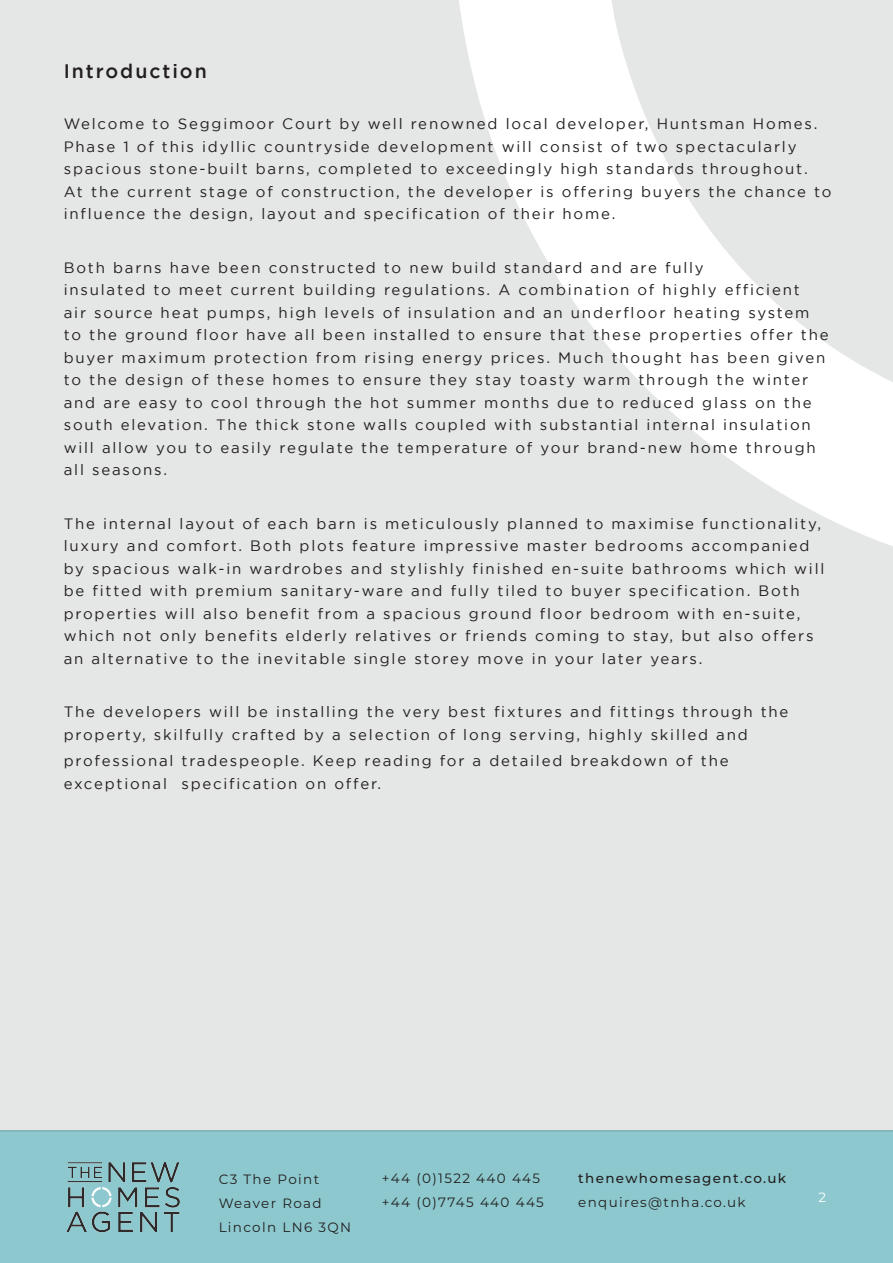
<style>
.page{position:relative;width:893px;height:1263px;background:#fff}
.page>*{position:absolute;margin:0;border:0;box-sizing:border-box;transform-origin:0 0}
.t1{font:500 19.5px "Gotham";letter-spacing:.1em;color:#231f20}
.t2{font:15px/22.5px "Gotham";letter-spacing:.12em;color:#231f20}
.t3{font:13.5px/24px "Montserrat";letter-spacing:.1em;color:#231f20}
.t4{font:500 13.5px "Montserrat";letter-spacing:.1em;color:#231f20}
.t5{font:13.5px "Montserrat";color:#fff}
</style>
<div class="page">
<div style="left:0;top:1129px;width:893px;height:134px;background:#8cc8cd"></div>
<img style="left:66px;top:1162px;width:114px;height:71px">
<div style="left:0;top:0;width:893px;height:1132px;background:#e5e6e6"></div>
<svg style="left:459px;top:0;width:434px;height:546px"></svg>
<p class="t1" style="left:64px;top:60px;width:144px">Introduction</p>
<p class="t2" style="left:64px;top:112px;width:769px">Welcome to Seggimoor Court by well renowned local developer, Huntsman Homes.<br>Phase 1 of this idyllic countryside development will consist of two spectacularly spacious stone-built barns, completed to exceedingly high standards throughout.<br>At the current stage of construction, the developer is offering buyers the chance to influence the design, layout and specification of their home.</p>
<p class="t2" style="left:64px;top:256px;width:766px">Both barns have been constructed to new build standard and are fully<br>insulated to meet current building regulations. A combination of highly efficient<br>air source heat pumps, high levels of insulation and an underfloor heating system to the ground floor have all been installed to ensure that these properties offer the buyer maximum protection from rising energy prices. Much thought has been given to the design of these homes to ensure they stay toasty warm through the winter and are easy to cool through the hot summer months due to reduced glass on the south elevation. The thick stone walls coupled with substantial internal insulation will allow you to easily regulate the temperature of your brand-new home through all seasons.</p>
<p class="t2" style="left:64px;top:512px;width:762px">The internal layout of each barn is meticulously planned to maximise functionality, luxury and comfort. Both plots feature impressive master bedrooms accompanied by spacious walk-in wardrobes and stylishly finished en-suite bathrooms which will be fitted with premium sanitary-ware and fully tiled to buyer specification. Both properties will also benefit from a spacious ground floor bedroom with en-suite, which not only benefits elderly relatives or friends coming to stay, but also offers an alternative to the inevitable single storey move in your later years.</p>
<p class="t2" style="left:64px;top:700px;width:726px">The developers will be installing the very best fixtures and fittings through the property, skilfully crafted by a selection of long serving, highly skilled and</p>
<p class="t2" style="left:64px;top:750px;width:666px">professional tradespeople. Keep reading for a detailed breakdown of the exceptional specification on offer.</p>
<p class="t3" style="left:219px;top:1166px;width:134px">C3 The Point<br>Weaver Road<br>Lincoln LN6 3QN</p>
<p class="t3" style="left:382px;top:1166px;width:164px">+44 (0)1522 440 445 +44 (0)7745 440 445</p>
<p class="t4" style="left:578px;top:1169px;width:209px">thenewhomesagent.co.uk</p>
<p class="t3" style="left:578px;top:1190px;width:169px">enquires@tnha.co.uk</p>
<p class="t5" style="left:818px;top:1188px;width:9px">2</p>
</div>
